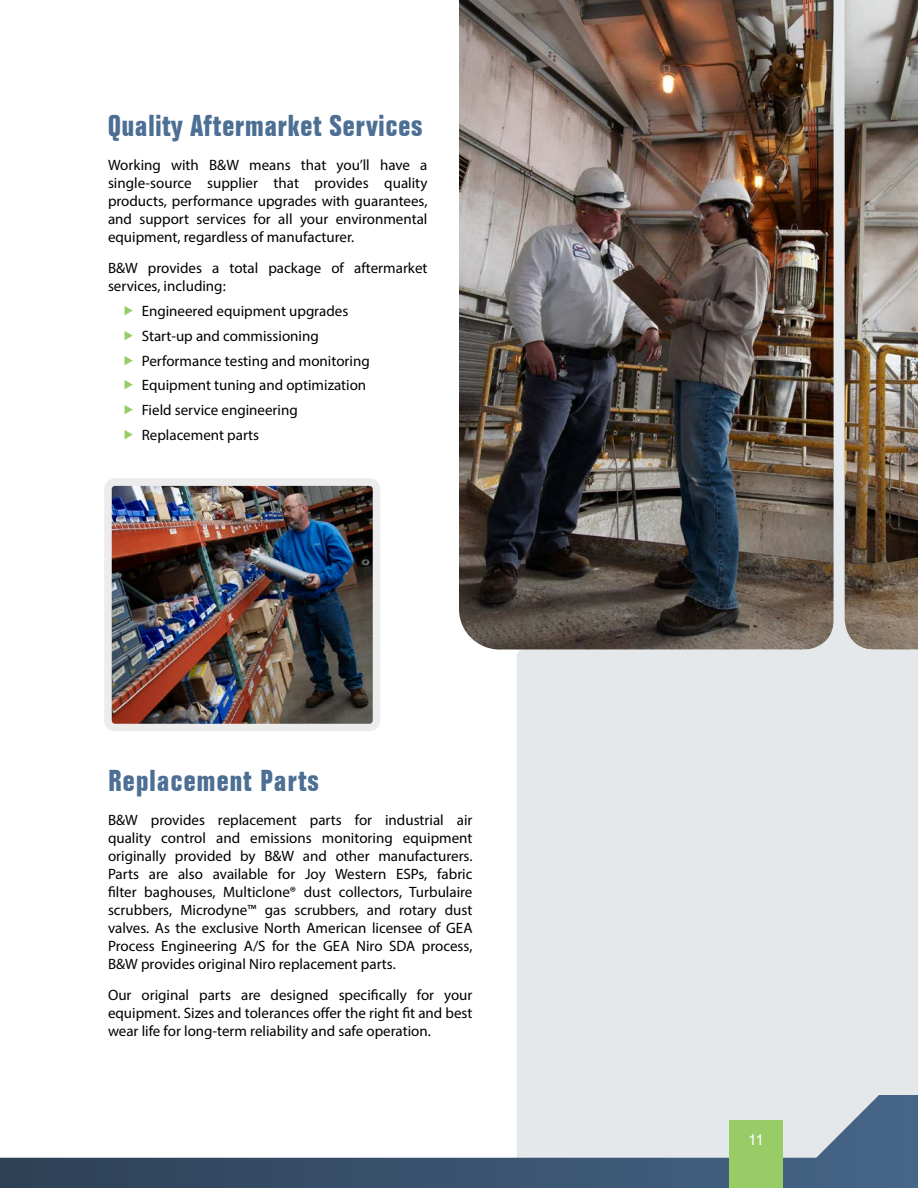
<style>
.page{position:relative;width:918px;height:1188px;background:#fff}
.page>*{position:absolute;margin:0;border:0;box-sizing:border-box;transform-origin:0 0}
.t1{font:700 condensed 31.5px "Folio T";letter-spacing:.04em;color:#4d6f94}
.t2{font:15px/18px "Myriad Pro";color:#000;text-align:justify}
.t3{font:15px "Arial";color:#fff}
</style>
<div class="page">
<div style="left:517px;top:649px;width:401px;height:446px;background:#e4e8ea"></div>
<img style="left:459px;top:0;width:459px;height:649px">
<img style="left:756px;top:0;width:126px;height:671px">
<img style="left:113px;top:487px;width:258px;height:235px">
<div style="left:104px;top:478px;width:276px;height:253px;border:8px solid #ececec;border-radius:7px"></div>
<svg style="left:0;top:1095px;width:918px;height:93px"></svg>
<div style="left:729px;top:1120px;width:54px;height:68px;background:#9c6"></div>
<h1 class="t1" style="left:108px;top:108px;width:316px">Quality Aftermarket Services</h1>
<p class="t2" style="left:108px;top:156px;width:321px">Working with B&amp;W means that you’ll have a single-source supplier that provides quality products, performance upgrades with guarantees, and support services for all your environmental equipment, regardless of manufacturer.</p>
<p class="t2" style="left:108px;top:259px;width:321px">B&amp;W provides a total package of aftermarket services, including:</p>
<p class="t2" style="left:142px;top:299px;width:230px;line-height:24.8px;text-align:left">Engineered equipment upgrades<br>Start-up and commissioning<br>Performance testing and monitoring<br>Equipment tuning and optimization<br>Field service engineering<br>Replacement parts</p>
<h1 class="t1" style="left:108px;top:763px;width:212px">Replacement Parts</h1>
<p class="t2" style="left:108px;top:810px;width:366px">B&amp;W provides replacement parts for industrial air quality control and emissions monitoring equipment originally provided by B&amp;W and other manufacturers.<br>Parts are also available for Joy Western ESPs, fabric filter baghouses, Multiclone® dust collectors, Turbulaire scrubbers, Microdyne™ gas scrubbers, and rotary dust valves. As the exclusive North American licensee of GEA Process Engineering A/S for the GEA Niro SDA process, B&amp;W provides original Niro replacement parts.</p>
<p class="t2" style="left:108px;top:986px;width:366px">Our original parts are designed specifically for your equipment. Sizes and tolerances offer the right fit and best wear life for long-term reliability and safe operation.</p>
<p class="t3" style="left:748px;top:1129px;width:17px">11</p>
</div>
